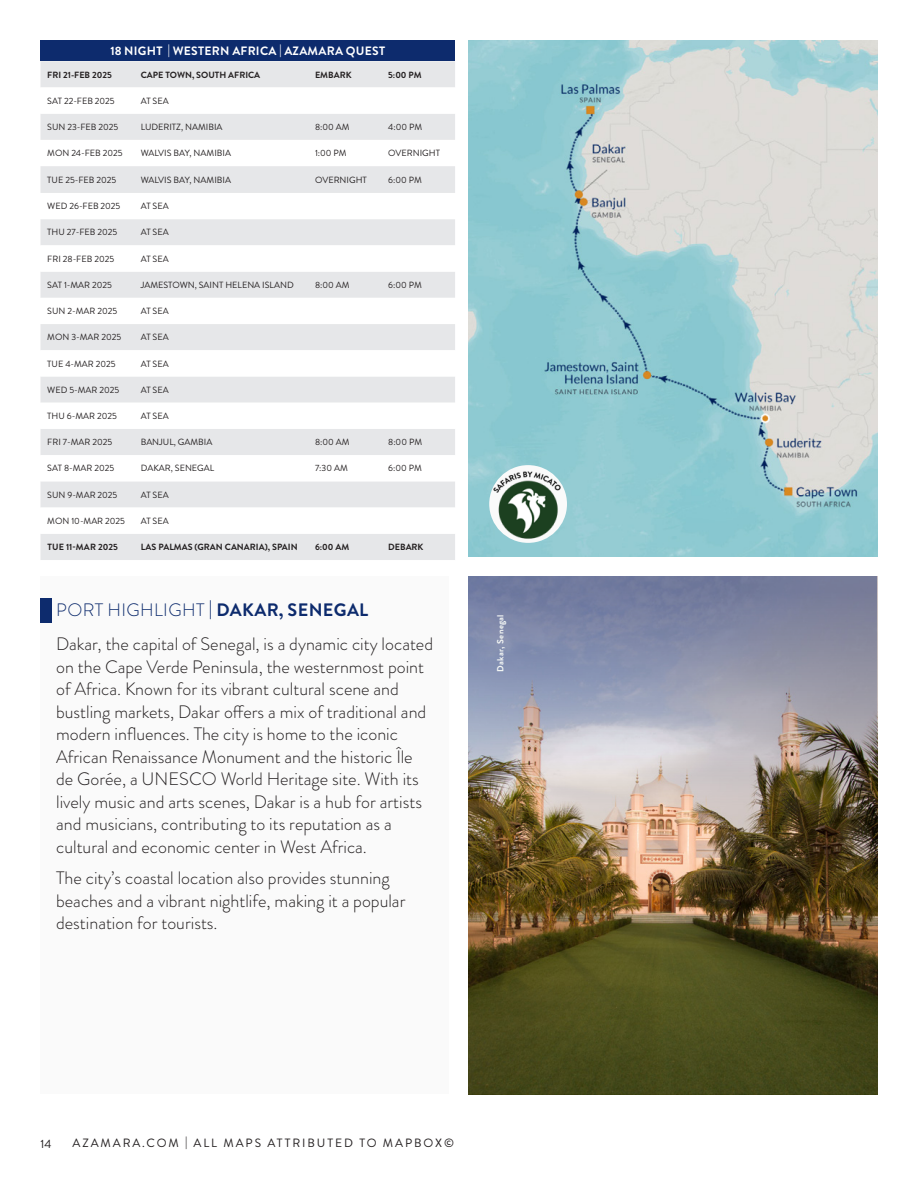
<style>
.page{position:relative;width:918px;height:1188px;background:#fff}
.page>*{position:absolute;margin:0;border:0;box-sizing:border-box;transform-origin:0 0}
.t1{font:300 18px/22.5px "Brandon Grotesque";color:#231f20}
.t2{font:300 18px "Brandon Grotesque";letter-spacing:.02em;color:#0d2b6d}
.t3{font:700 12.15px "Brandon Grotesque";letter-spacing:.02em;color:#fff}
.t4{font:12px "Brandon Grotesque";letter-spacing:.16em;color:#231f20}
.t5{font:9px "Brandon Grotesque";color:#231f20}
.t6{font:700 9px "Brandon Grotesque";color:#231f20}
.t7{font:700 9px "Brandon Grotesque";letter-spacing:.035em;color:#f3f6f4}
.s1{font-weight:400}
.s2{font-weight:700}
</style>
<div class="page">
<div style="left:40px;top:41px;width:415px;height:20px;background:#0d2b6d"></div>
<div style="left:40px;top:61px;width:415px;height:499px;background:#e6e7e9"></div>
<svg style="left:40px;top:87px;width:415px;height:447px"></svg>
<svg style="left:40px;top:193px;width:415px;height:26px"></svg>
<img style="left:469px;top:41px;width:409px;height:516px">
<svg style="left:489px;top:465px;width:78px;height:78px"></svg>
<img style="left:492px;top:465px;width:72px;height:78px">
<img style="left:469px;top:576px;width:409px;height:518px">
<img style="left:469px;top:576px;width:408px;height:270px">
<div style="left:40px;top:576px;width:409px;height:518px;background:#fafafa"></div>
<div style="left:40px;top:598px;width:11px;height:24px;background:#0d2b6d"></div>
<p class="t3" style="left:110px;top:43px;width:276px">18 NIGHT | WESTERN AFRICA | AZAMARA QUEST</p>
<p class="t6" style="left:47px;top:68px;width:66px">FRI 21-FEB 2025</p>
<p class="t6" style="left:141px;top:68px;width:121px">CAPE TOWN, SOUTH AFRICA</p>
<p class="t6" style="left:315px;top:68px;width:38px">EMBARK</p>
<p class="t6" style="left:388px;top:68px;width:35px">5:00 PM</p>
<p class="t5" style="left:47px;top:94px;width:69px">SAT 22-FEB 2025</p>
<p class="t5" style="left:141px;top:94px;width:30px">AT SEA</p>
<p class="t5" style="left:47px;top:121px;width:73px">SUN 23-FEB 2025</p>
<p class="t5" style="left:141px;top:121px;width:83px">LUDERITZ, NAMIBIA</p>
<p class="t5" style="left:315px;top:121px;width:36px">8:00 AM</p>
<p class="t5" style="left:388px;top:121px;width:36px">4:00 PM</p>
<p class="t5" style="left:47px;top:147px;width:77px">MON 24-FEB 2025</p>
<p class="t5" style="left:141px;top:147px;width:92px">WALVIS BAY, NAMIBIA</p>
<p class="t5" style="left:315px;top:147px;width:33px">1:00 PM</p>
<p class="t5" style="left:388px;top:147px;width:53px">OVERNIGHT</p>
<p class="t5" style="left:47px;top:173px;width:70px">TUE 25-FEB 2025</p>
<p class="t5" style="left:141px;top:173px;width:92px">WALVIS BAY, NAMIBIA</p>
<p class="t5" style="left:315px;top:173px;width:53px">OVERNIGHT</p>
<p class="t5" style="left:388px;top:173px;width:35px">6:00 PM</p>
<p class="t5" style="left:47px;top:200px;width:75px">WED 26-FEB 2025</p>
<p class="t5" style="left:141px;top:200px;width:30px">AT SEA</p>
<p class="t5" style="left:47px;top:226px;width:71px">THU 27-FEB 2025</p>
<p class="t5" style="left:141px;top:226px;width:30px">AT SEA</p>
<p class="t5" style="left:47px;top:252px;width:68px">FRI 28-FEB 2025</p>
<p class="t5" style="left:141px;top:252px;width:30px">AT SEA</p>
<p class="t5" style="left:47px;top:279px;width:66px">SAT 1-MAR 2025</p>
<p class="t5" style="left:141px;top:279px;width:155px">JAMESTOWN, SAINT HELENA ISLAND</p>
<p class="t5" style="left:315px;top:279px;width:36px">8:00 AM</p>
<p class="t5" style="left:388px;top:279px;width:35px">6:00 PM</p>
<p class="t5" style="left:47px;top:305px;width:71px">SUN 2-MAR 2025</p>
<p class="t5" style="left:141px;top:305px;width:30px">AT SEA</p>
<p class="t5" style="left:47px;top:331px;width:75px">MON 3-MAR 2025</p>
<p class="t5" style="left:141px;top:331px;width:30px">AT SEA</p>
<p class="t5" style="left:47px;top:357px;width:70px">TUE 4-MAR 2025</p>
<p class="t5" style="left:141px;top:357px;width:30px">AT SEA</p>
<p class="t5" style="left:47px;top:383px;width:73px">WED 5-MAR 2025</p>
<p class="t5" style="left:141px;top:383px;width:30px">AT SEA</p>
<p class="t5" style="left:47px;top:410px;width:71px">THU 6-MAR 2025</p>
<p class="t5" style="left:141px;top:410px;width:30px">AT SEA</p>
<p class="t5" style="left:47px;top:436px;width:66px">FRI 7-MAR 2025</p>
<p class="t5" style="left:141px;top:436px;width:73px">BANJUL, GAMBIA</p>
<p class="t5" style="left:315px;top:436px;width:36px">8:00 AM</p>
<p class="t5" style="left:388px;top:436px;width:35px">8:00 PM</p>
<p class="t5" style="left:47px;top:462px;width:68px">SAT 8-MAR 2025</p>
<p class="t5" style="left:141px;top:462px;width:75px">DAKAR, SENEGAL</p>
<p class="t5" style="left:315px;top:462px;width:34px">7:30 AM</p>
<p class="t5" style="left:388px;top:462px;width:35px">6:00 PM</p>
<p class="t5" style="left:47px;top:488px;width:72px">SUN 9-MAR 2025</p>
<p class="t5" style="left:141px;top:488px;width:30px">AT SEA</p>
<p class="t5" style="left:47px;top:515px;width:79px">MON 10-MAR 2025</p>
<p class="t5" style="left:141px;top:515px;width:30px">AT SEA</p>
<p class="t6" style="left:47px;top:541px;width:72px">TUE 11-MAR 2025</p>
<p class="t6" style="left:141px;top:541px;width:159px">LAS PALMAS (GRAN CANARIA), SPAIN</p>
<p class="t6" style="left:315px;top:541px;width:36px">6:00 AM</p>
<p class="t6" style="left:388px;top:541px;width:37px">DEBARK</p>
<p class="t2" style="left:56px;top:598px;width:314px">PORT HIGHLIGHT <span class="s1">|</span> <span class="s2">DAKAR, SENEGAL</span></p>
<p class="t1" style="left:56px;top:633px;width:378px">Dakar, the capital of Senegal, is a dynamic city located on the Cape Verde Peninsula, the westernmost point of Africa. Known for its vibrant cultural scene and bustling markets, Dakar offers a mix of traditional and modern influences. The city is home to the iconic African Renaissance Monument and the historic Île de Gorée, a UNESCO World Heritage site. With its lively music and arts scenes, Dakar is a hub for artists and musicians, contributing to its reputation as a cultural and economic center in West Africa.</p>
<p class="t1" style="left:56px;top:867px;width:351px">The city’s coastal location also provides stunning beaches and a vibrant nightlife, making it a popular destination for tourists.</p>
<p class="t7" style="left:494px;top:672px;width:59px;rotate:-90deg">Dakar, Senegal</p>
<p class="t4" style="left:40px;top:1135px;width:12px">14</p>
<p class="t4" style="left:72px;top:1135px;width:383px">AZAMARA.COM | ALL MAPS ATTRIBUTED TO MAPBOX©</p>
</div>
